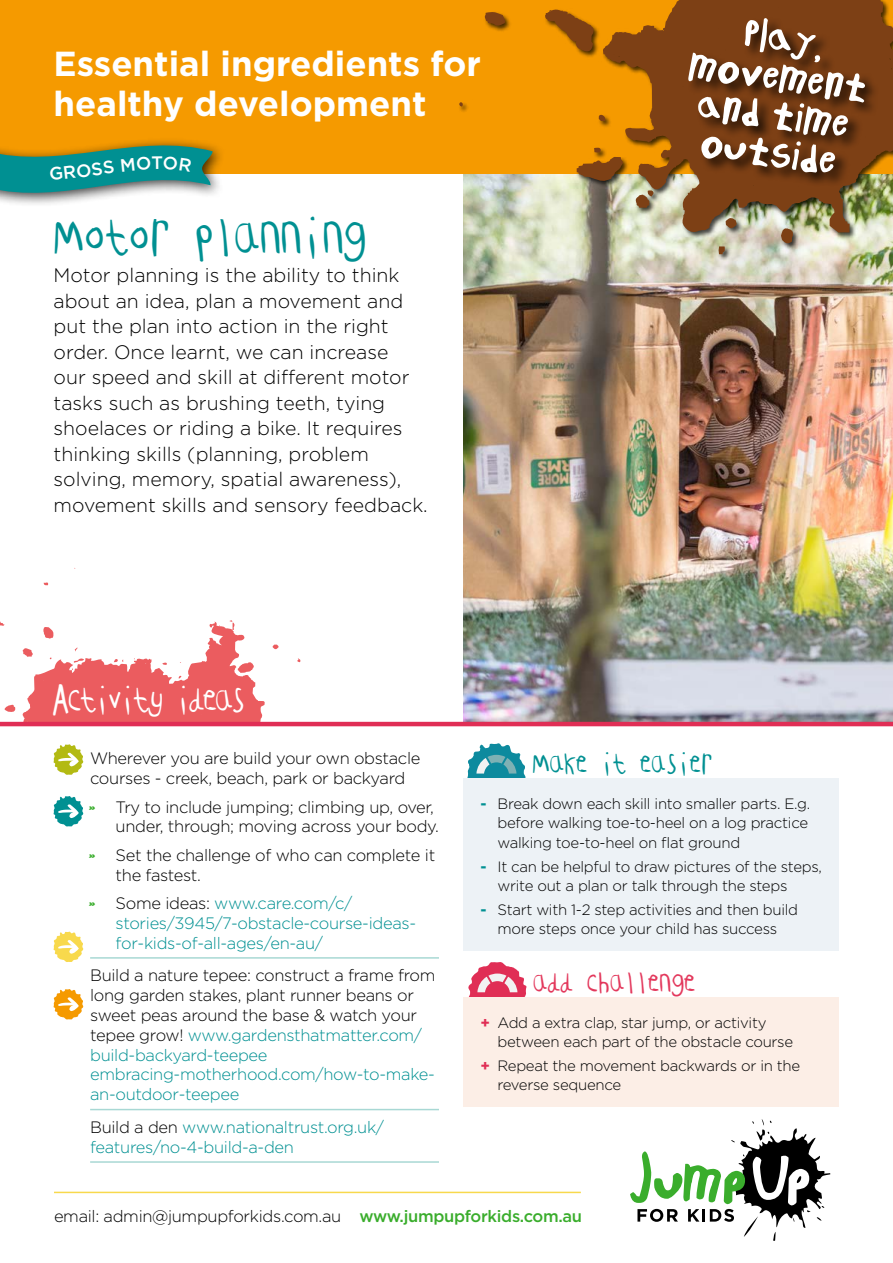
<style>
.page{position:relative;width:893px;height:1263px;background:#fff}
.page>*{position:absolute;margin:0;border:0;box-sizing:border-box;transform-origin:0 0}
.t1{font:48px "Childs Play Age Eight";color:#009092}
.t2{font:45.45px/38.2px "FF Child's Play Age Six Offc";color:#fff;text-align:center}
.t3{font:700 34.65px/39.9px "Gotham";color:#fff}
.t4{font:33px "Childs Play Age Eight";letter-spacing:-.05em;color:#fff}
.t5{font:27px "Childs Play Age Eight";color:#e3385c}
.t6{font:27px "Childs Play Age Eight";color:#009092}
.t7{font:300 19.5px/25.5px "Gotham";color:#000}
.t8{font:300 16.5px/19.8px "Gotham";letter-spacing:-.02em;color:#000}
.t9{font:300 16.5px/19.8px "Gotham";letter-spacing:-.02em;color:#009092}
.t10{font:300 15px/19.5px "Gotham";letter-spacing:-.02em;color:#000}
.s1{font-family:"Childs Play Age Eight";font-weight:400;color:#3aad2c}
.s2{color:#000}
.s3{color:#009092}
.s4{font-weight:700;color:#009092}
.s5{font-weight:700;color:#e02e55}
.s6{font-weight:500;color:#3aad2c}
</style>
<div class="page">
<img style="left:463px;top:261px;width:430px;height:461px">
<div style="left:0;top:0;width:893px;height:173px;background:#f59a00"></div>
<div style="left:458px;top:0;width:435px;height:261px;background:#000;opacity:.72"></div>
<svg style="left:545px;top:9px;width:49px;height:44px"></svg>
<svg style="left:781px;top:233px;width:12px;height:11px"></svg>
<img style="left:602px;top:0;width:291px;height:233px">
<svg style="left:635px;top:190px;width:19px;height:18px"></svg>
<svg style="left:459px;top:102px;width:4px;height:4px"></svg>
<svg style="left:484px;top:12px;width:22px;height:14px"></svg>
<svg style="left:598px;top:114px;width:7px;height:7px"></svg>
<svg style="left:719px;top:246px;width:7px;height:8px"></svg>
<svg style="left:577px;top:148px;width:47px;height:34px"></svg>
<div style="left:687px;top:17px;width:192px;height:170px;background:#000;opacity:.75"></div>
<div style="left:0;top:138px;width:226px;height:69px;background:#000;opacity:.75"></div>
<svg style="left:272px;top:645px;width:7px;height:4px"></svg>
<svg style="left:44px;top:582px;width:4px;height:3px"></svg>
<svg style="left:54px;top:722px;width:839px;height:472px"></svg>
<hr style="left:90px;top:957px;width:349px;height:2px;background:#a8d8d4">
<hr style="left:90px;top:1109px;width:349px;height:1px;background:#a8d8d4">
<hr style="left:90px;top:1161px;width:349px;height:2px;background:#a8d8d4">
<div style="left:463px;top:997px;width:376px;height:110px;background:#fceee6"></div>
<svg style="left:468px;top:962px;width:59px;height:35px"></svg>
<div style="left:463px;top:778px;width:376px;height:173px;background:#edf2f6"></div>
<svg style="left:467px;top:743px;width:59px;height:35px"></svg>
<svg style="left:0;top:620px;width:265px;height:170px"></svg>
<svg style="left:53px;top:796px;width:31px;height:30px"></svg>
<svg style="left:53px;top:931px;width:31px;height:31px"></svg>
<svg style="left:53px;top:989px;width:31px;height:30px"></svg>
<svg style="left:630px;top:1119px;width:200px;height:122px"></svg>
<hr style="left:54px;top:1192px;width:527px;height:1px;background:#f8d94c">
<svg style="left:0;top:138px;width:213px;height:68px"></svg>
<h3 class="t3" style="left:54px;top:44px;width:429px">Essential ingredients for healthy development</h3>
<h1 class="t1" style="left:54px;top:214px;width:314px">Motor planning</h1>
<p class="t7" style="left:54px;top:262px;width:376px">Motor planning is the ability to think about an idea, plan a movement and put the plan into action in the right order. Once learnt, we can increase<br>our speed and skill at different motor tasks such as brushing teeth, tying shoelaces or riding a bike. It requires thinking skills (planning, problem solving, memory, spatial awareness), movement skills and sensory feedback.</p>
<h3 class="t4" style="left:52px;top:684px;width:195px">Activity ideas</h3>
<h2 class="t2" style="left:695px;top:10px;width:182px;rotate:7deg">Play, movement and time outside</h2>
<p class="t8" style="left:90px;top:748px;width:332px">Wherever you are build your own obstacle courses - creek, beach, park or backyard</p>
<p class="t8" style="left:89px;top:796px;width:352px;text-align:right"><span class="s1">»</span> Try to include jumping; climbing up, over, under, through; moving across your body.</p>
<p class="t8" style="left:116px;top:844px;width:321px;text-indent:-27px"><span class="s1">»</span> Set the challenge of who can complete it the fastest.</p>
<p class="t9" style="left:116px;top:893px;width:302px;text-indent:-27px"><span class="s1">»</span> <span class="s2">Some ideas:</span> www.care.com/c/ stories/3945/7-obstacle-course-ideas&shy;for-kids-of-all-ages/en-au/</p>
<p class="t8" style="left:90px;top:965px;width:347px">Build a nature tepee: construct a frame from long garden stakes, plant runner beans or sweet peas around the base &amp; watch your tepee grow! <span class="s3">www.gardensthatmatter.com/ build-backyard-teepee embracing-motherhood.com/how-to-make&shy;an-outdoor-teepee</span></p>
<p class="t9" style="left:90px;top:1117px;width:296px"><span class="s2">Build a den</span> www.nationaltrust.org.uk/ features/no-4-build-a-den</p>
<h3 class="t6" style="left:533px;top:750px;width:182px">Make it easier</h3>
<p class="t10" style="left:497px;top:793px;width:314px;text-indent:-17px"><span class="s4">-</span> Break down each skill into smaller parts. E.g. before walking toe-to-heel on a log practice walking toe-to-heel on flat ground</p>
<p class="t10" style="left:497px;top:856px;width:326px;text-indent:-17px"><span class="s4">-</span> It can be helpful to draw pictures of the steps, write out a plan or talk through the steps</p>
<p class="t10" style="left:480px;top:899px;width:319px;text-align:center"><span class="s4">-</span> Start with 1-2 step activities and then build more steps once your child has success</p>
<h3 class="t5" style="left:533px;top:969px;width:164px">add challenge</h3>
<p class="t10" style="left:497px;top:1012px;width:297px;text-indent:-17px"><span class="s5">+</span> Add a extra clap, star jump, or activity between each part of the obstacle course</p>
<p class="t10" style="left:497px;top:1055px;width:304px;text-indent:-17px"><span class="s5">+</span> Repeat the movement backwards or in the reverse sequence</p>
<p class="t8" style="left:54px;top:1206px;width:530px">email: admin@jumpupforkids.com.au <span class="s6">www.jumpupforkids.com.au</span></p>
</div>
